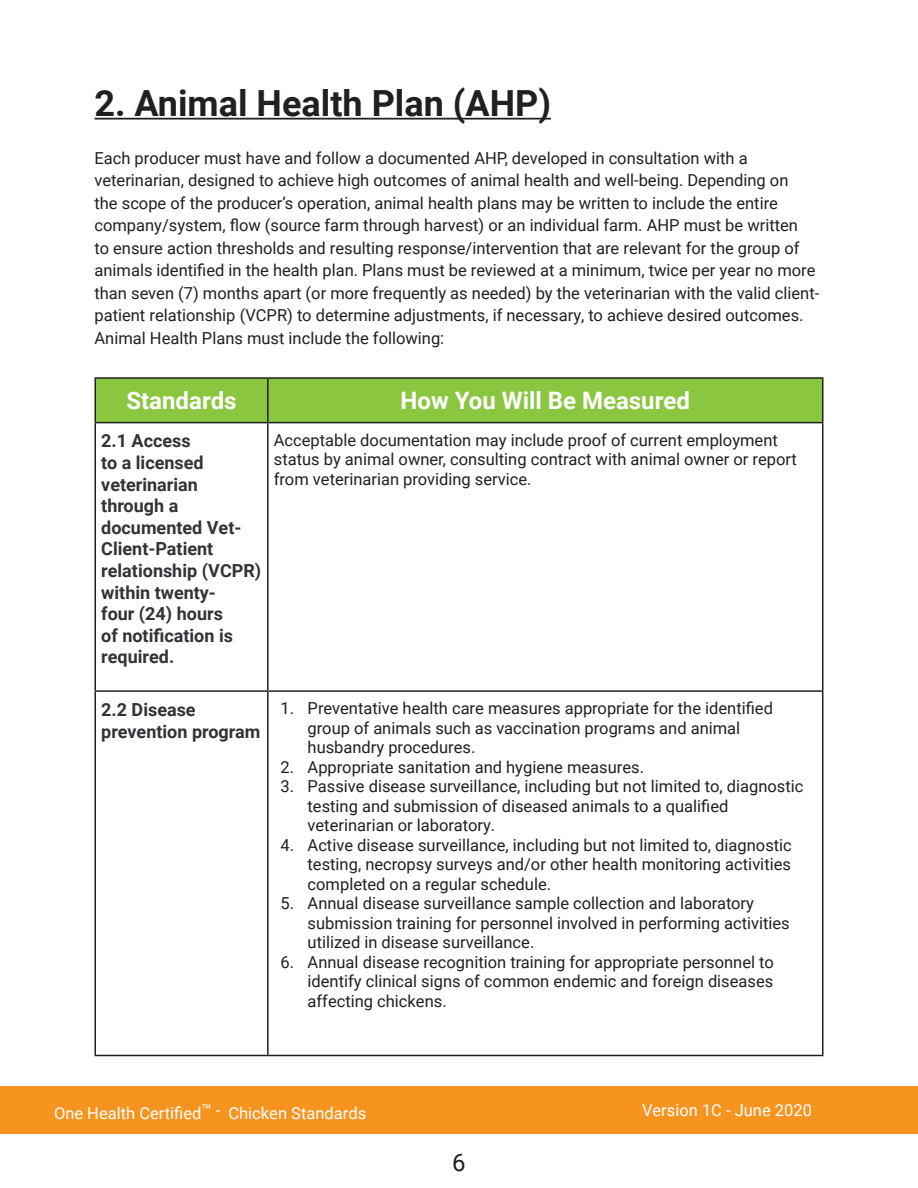
<style>
.page{position:relative;width:918px;height:1188px;background:#fff}
.page>*{position:absolute;margin:0;border:0;box-sizing:border-box;transform-origin:0 0}
.t1{font:700 36px "Roboto";color:#231f20}
.t2{font:700 24px "Roboto";color:#fff}
.t3{font:24px "Roboto";color:#231f20}
.t4{font:700 18px/21.6px "Roboto";color:#323338}
.t5{font:16.5px/19.5px "Roboto";color:#231f20}
.t6{font:16.5px "Roboto";color:#fff}
</style>
<div class="page">
<div style="left:0;top:1086px;width:918px;height:48px;background:#f7941f"></div>
<div style="left:96px;top:379px;width:726px;height:43px;background:#8bc640"></div>
<hr style="left:94px;top:377px;width:174px;height:2px;background:#231f20">
<hr style="left:94px;top:379px;width:2px;height:43px;background:#231f20">
<hr style="left:268px;top:377px;width:556px;height:2px;background:#231f20">
<hr style="left:267px;top:379px;width:2px;height:43px;background:#231f20">
<hr style="left:822px;top:379px;width:2px;height:43px;background:#231f20">
<hr style="left:94px;top:422px;width:174px;height:1px;background:#231f20">
<hr style="left:268px;top:422px;width:556px;height:1px;background:#231f20">
<hr style="left:822px;top:423px;width:2px;height:267px;background:#231f20">
<hr style="left:94px;top:692px;width:2px;height:363px;background:#231f20">
<hr style="left:268px;top:690px;width:556px;height:2px;background:#231f20">
<hr style="left:267px;top:692px;width:2px;height:363px;background:#231f20">
<hr style="left:822px;top:692px;width:2px;height:363px;background:#231f20">
<hr style="left:94px;top:1055px;width:174px;height:1px;background:#231f20">
<hr style="left:268px;top:1055px;width:556px;height:1px;background:#231f20">
<hr style="left:94px;top:423px;width:2px;height:267px;background:#231f20">
<hr style="left:267px;top:423px;width:2px;height:267px;background:#231f20">
<hr style="left:94px;top:690px;width:174px;height:2px;background:#231f20">
<hr style="left:94px;top:118px;width:457px;height:2px;background:#231f20">
<p class="t1" style="left:94px;top:78px;width:458px">2. Animal Health Plan (AHP)</p>
<p class="t5" style="left:94px;top:146px;width:726px;line-height:22.5px">Each producer must have and follow a documented AHP, developed in consultation with a veterinarian, designed to achieve high outcomes of animal health and well-being. Depending on<br>the scope of the producer’s operation, animal health plans may be written to include the entire company/system, flow (source farm through harvest) or an individual farm. AHP must be written<br>to ensure action thresholds and resulting response/intervention that are relevant for the group of animals identified in the health plan. Plans must be reviewed at a minimum, twice per year no more than seven (7) months apart (or more frequently as needed) by the veterinarian with the valid client&shy;patient relationship (VCPR) to determine adjustments, if necessary, to achieve desired outcomes.<br>Animal Health Plans must include the following:</p>
<p class="t2" style="left:126px;top:384px;width:112px">Standards</p>
<p class="t2" style="left:401px;top:384px;width:291px">How You Will Be Measured</p>
<p class="t4" style="left:101px;top:430px;width:162px">2.1 Access<br>to a licensed veterinarian through a documented Vet-<br>Client-Patient relationship (VCPR) within twenty-<br>four (24) hours<br>of notification is required.</p>
<p class="t5" style="left:274px;top:430px;width:525px">Acceptable documentation may include proof of current employment status by animal owner, consulting contract with animal owner or report from veterinarian providing service.</p>
<p class="t4" style="left:101px;top:698px;width:161px">2.2 Disease prevention program</p>
<p class="t5" style="left:308px;top:698px;width:467px;text-indent:-27px">1. Preventative health care measures appropriate for the identified group of animals such as vaccination programs and animal husbandry procedures.</p>
<p class="t5" style="left:281px;top:757px;width:365px">2. Appropriate sanitation and hygiene measures.</p>
<p class="t5" style="left:308px;top:776px;width:497px;text-indent:-27px">3. Passive disease surveillance, including but not limited to, diagnostic testing and submission of diseased animals to a qualified veterinarian or laboratory.</p>
<p class="t5" style="left:308px;top:835px;width:486px;text-align:justify;text-indent:-27px">4. Active disease surveillance, including but not limited to, diagnostic testing, necropsy surveys and/or other health monitoring activities completed on a regular schedule.</p>
<p class="t5" style="left:308px;top:893px;width:484px;text-indent:-27px">5. Annual disease surveillance sample collection and laboratory submission training for personnel involved in performing activities utilized in disease surveillance.</p>
<p class="t5" style="left:308px;top:952px;width:468px;text-align:justify;text-indent:-27px">6. Annual disease recognition training for appropriate personnel to identify clinical signs of common endemic and foreign diseases affecting chickens.</p>
<p class="t6" style="left:54px;top:1101px;width:314px">One Health Certified™ - Chicken Standards</p>
<p class="t6" style="left:642px;top:1099px;width:171px">Version 1C - June 2020</p>
<p class="t3" style="left:452px;top:1146px;width:15px">6</p>
</div>
